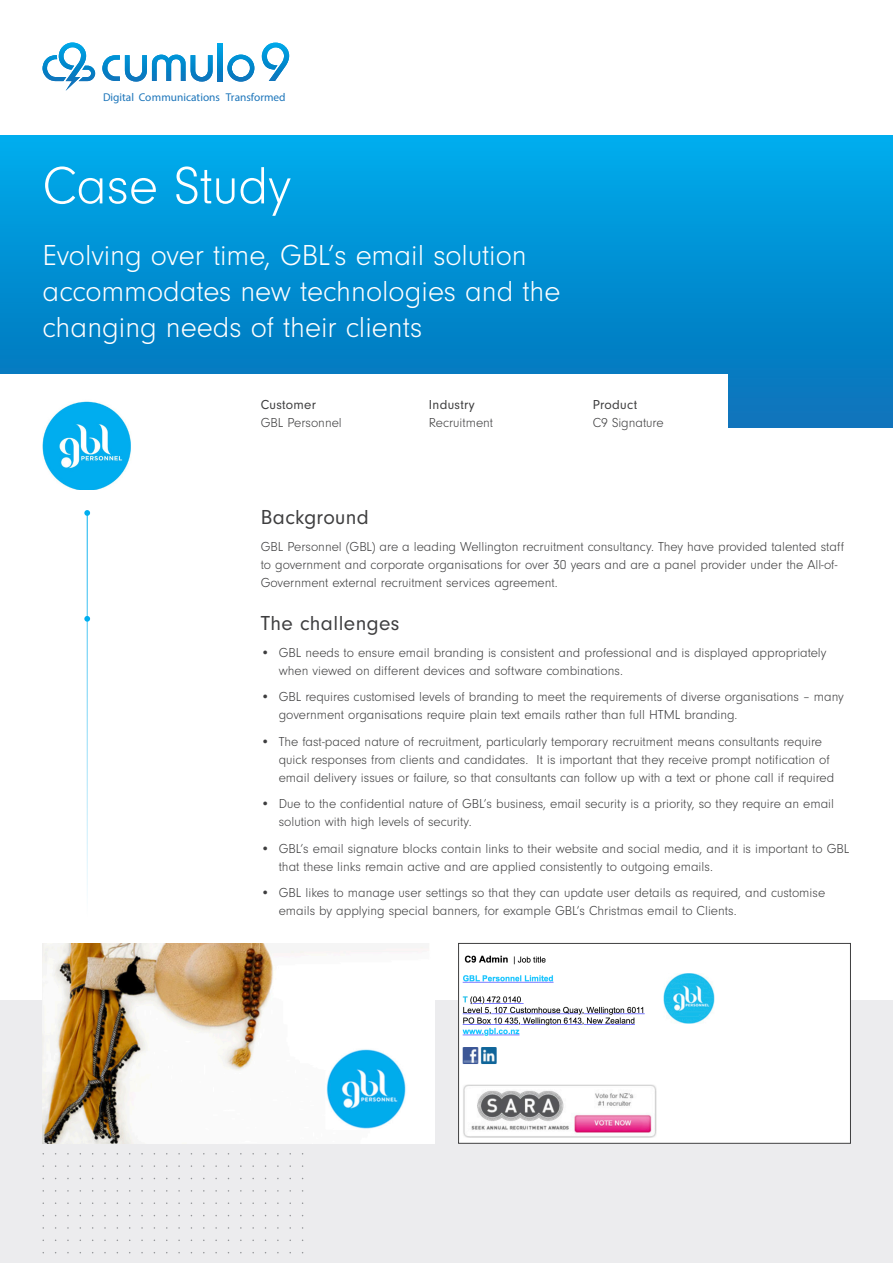
<style>
.page{position:relative;width:893px;height:1263px;background:#fff}
.page>*{position:absolute;margin:0;border:0;box-sizing:border-box;transform-origin:0 0}
.t1{font:300 54.45px "Neuzeit Gro";letter-spacing:-.005em;color:#fff}
.t2{font:300 30px/36px "Neuzeit Gro";color:#fff}
.t3{font:21px "Neuzeit Gro";letter-spacing:.02em;color:#3e3e3f}
.t4{font:300 13.5px/18px "Neuzeit Gro";color:#3e3e3f}
.t5{font:11.4px "Myriad Pro";color:#1c75ba}
.s1{font-weight:400}
</style>
<div class="page">
<div style="left:0;top:1000px;width:893px;height:263px;background:#ececee"></div>
<div style="left:0;top:135px;width:893px;height:292px;background:linear-gradient(to bottom,#00acec,#0971b8)"></div>
<div style="left:0;top:374px;width:727px;height:108px;background:#fff"></div>
<svg style="left:102px;top:55px;width:45px;height:27px"></svg>
<svg style="left:152px;top:55px;width:61px;height:27px"></svg>
<svg style="left:218px;top:43px;width:4px;height:38px"></svg>
<svg style="left:262px;top:43px;width:27px;height:38px"></svg>
<svg style="left:227px;top:55px;width:27px;height:27px"></svg>
<svg style="left:43px;top:43px;width:52px;height:48px"></svg>
<img style="left:43px;top:401px;width:88px;height:89px">
<img style="left:43px;top:943px;width:391px;height:200px">
<img style="left:460px;top:955px;width:389px;height:186px">
<div style="left:458px;top:943px;width:393px;height:200px;border:1px solid #3e3e3f"></div>
<hr style="left:87px;top:513px;width:1px;height:406px;background:#00aeef">
<svg style="left:84px;top:510px;width:6px;height:6px"></svg>
<svg style="left:84px;top:616px;width:6px;height:6px"></svg>
<p class="t5" style="left:103px;top:90px;width:184px">Digital Communications Transformed</p>
<p class="t1" style="left:43px;top:157px;width:250px">Case Study</p>
<p class="t2" style="left:43px;top:238px;width:519px">Evolving over time, GBL’s email solution accommodates new technologies and the changing needs of their clients</p>
<p class="t4" style="left:261px;top:396px;width:82px"><span class="s1">Customer<br></span>GBL Personnel</p>
<p class="t4" style="left:429px;top:396px;width:66px"><span class="s1">Industry<br></span>Recruitment</p>
<p class="t4" style="left:593px;top:396px;width:72px"><span class="s1">Product<br></span>C9 Signature</p>
<p class="t3" style="left:261px;top:506px;width:110px">Background</p>
<p class="t4" style="left:261px;top:537px;width:585px">GBL Personnel (GBL) are a leading Wellington recruitment consultancy. They have provided talented staff to government and corporate organisations for over 30 years and are a panel provider under the All-of-<br>Government external recruitment services agreement.</p>
<p class="t3" style="left:261px;top:612px;width:140px">The challenges</p>
<p class="t4" style="left:279px;top:643px;width:549px;text-indent:-18px">• GBL needs to ensure email branding is consistent and professional and is displayed appropriately when viewed on different devices and software combinations.</p>
<p class="t4" style="left:279px;top:688px;width:566px;text-indent:-18px">• GBL requires customised levels of branding to meet the requirements of diverse organisations – many government organisations require plain text emails rather than full HTML branding.</p>
<p class="t4" style="left:279px;top:732px;width:557px;text-indent:-18px">• The fast-paced nature of recruitment, particularly temporary recruitment means consultants require quick responses from clients and candidates. It is important that they receive prompt notification of email delivery issues or failure, so that consultants can follow up with a text or phone call if required</p>
<p class="t4" style="left:279px;top:795px;width:557px;text-indent:-18px">• Due to the confidential nature of GBL’s business, email security is a priority, so they require an email solution with high levels of security.</p>
<p class="t4" style="left:279px;top:839px;width:572px;text-indent:-18px">• GBL’s email signature blocks contain links to their website and social media, and it is important to GBL that these links remain active and are applied consistently to outgoing emails.</p>
<p class="t4" style="left:279px;top:884px;width:548px;text-indent:-18px">• GBL likes to manage user settings so that they can update user details as required, and customise emails by applying special banners, for example GBL’s Christmas email to Clients.</p>
</div>
